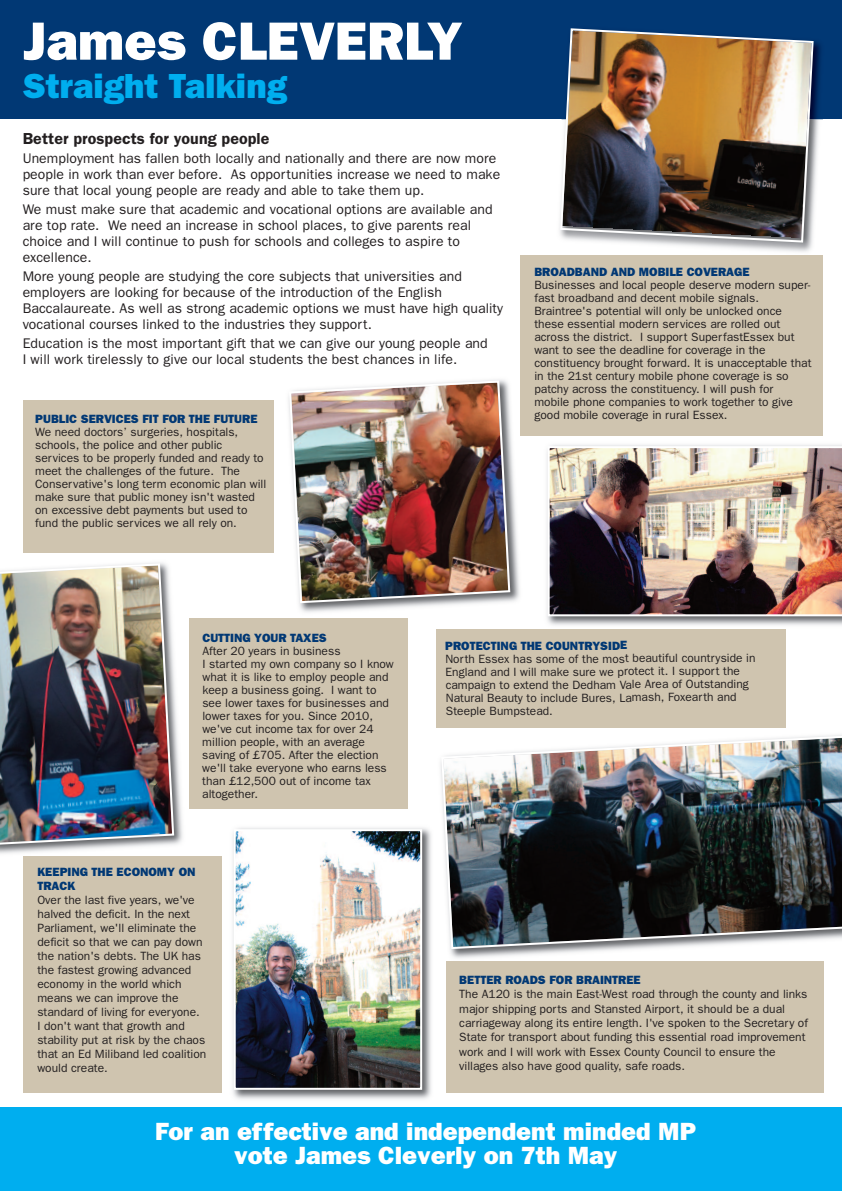
<style>
.page{position:relative;width:842px;height:1191px;background:#fff}
.page>*{position:absolute;margin:0;border:0;box-sizing:border-box;transform-origin:0 0}
.t1{font:800 54px "Franklin Gothic";color:#fff}
.t2{font:800 35px "Franklin Gothic";color:#00aeef}
.t3{font:800 25px/24px "Franklin Gothic";color:#fff;text-align:center}
.t4{font:600 16px "Franklin Gothic";letter-spacing:.005em;color:#231f20}
.t5{font:14px/16px "Franklin Gothic";letter-spacing:.005em;color:#231f20}
.t6{font:12px/13px "Franklin Gothic";color:#231f20}
.t7{font:800 12px/14.4px "Franklin Gothic";color:#013874}
</style>
<div class="page">
<div style="left:0;top:1107px;width:842px;height:84px;background:#00aeef"></div>
<div style="left:0;top:0;width:842px;height:119px;background:#013874"></div>
<img style="left:657px;top:119px;width:166px;height:133px">
<img style="left:815px;top:42px;width:6px;height:77px">
<img style="left:559px;top:28px;width:256px;height:216px">
<img style="left:233px;top:828px;width:198px;height:271px">
<img style="left:237px;top:832px;width:182px;height:254px">
<div style="left:234px;top:829px;width:188px;height:260px;border:2px solid #fff"></div>
<img style="left:0;top:696px;width:183px;height:162px">
<img style="left:0;top:562px;width:175px;height:284px">
<img style="left:450px;top:950px;width:374px;height:12px">
<img style="left:440px;top:735px;width:402px;height:215px">
<img style="left:299px;top:433px;width:225px;height:179px">
<img style="left:288px;top:379px;width:223px;height:225px">
<div style="left:190px;top:618px;width:218px;height:191px;background:#cfc4af"></div>
<div style="left:520px;top:255px;width:303px;height:180px;background:#cfc4af"></div>
<div style="left:23px;top:400px;width:250px;height:153px;background:#cfc4af"></div>
<div style="left:437px;top:629px;width:349px;height:99px;background:#cfc4af"></div>
<div style="left:24px;top:856px;width:198px;height:236px;background:#cfc4af"></div>
<div style="left:446px;top:961px;width:377px;height:132px;background:#cfc4af"></div>
<img style="left:547px;top:445px;width:295px;height:180px">
<img style="left:548px;top:446px;width:294px;height:170px">
<h1 class="t1" style="left:23px;top:9px;width:441px">James CLEVERLY</h1>
<h2 class="t2" style="left:23px;top:65px;width:266px">Straight Talking</h2>
<h3 class="t4" style="left:23px;top:130px;width:248px">Better prospects for young people</h3>
<p class="t5" style="left:23px;top:150px;width:479px">Unemployment has fallen both locally and nationally and there are now more people in work than ever before. As opportunities increase we need to make sure that local young people are ready and able to take them up.</p>
<p class="t5" style="left:23px;top:201px;width:471px">We must make sure that academic and vocational options are available and are top rate. We need an increase in school places, to give parents real choice and I will continue to push for schools and colleges to aspire to excellence.</p>
<p class="t5" style="left:23px;top:268px;width:482px">More young people are studying the core subjects that universities and employers are looking for because of the introduction of the English Baccalaureate. As well as strong academic options we must have high quality vocational courses linked to the industries they support.</p>
<p class="t5" style="left:23px;top:335px;width:467px">Education is the most important gift that we can give our young people and<br>I will work tirelessly to give our local students the best chances in life.</p>
<p class="t7" style="left:35px;top:412px;width:224px">PUBLIC SERVICES FIT FOR THE FUTURE</p>
<p class="t6" style="left:35px;top:425px;width:233px">We need doctors’ surgeries, hospitals, schools, the police and other public services to be properly funded and ready to meet the challenges of the future. The Conservative's long term economic plan will make sure that public money isn't wasted on excessive debt payments but used to fund the public services we all rely on.</p>
<p class="t7" style="left:534px;top:264px;width:217px">BROADBAND AND MOBILE COVERAGE</p>
<p class="t6" style="left:534px;top:278px;width:279px">Businesses and local people deserve modern super&shy;fast broadband and decent mobile signals.<br>Braintree's potential will only be unlocked once these essential modern services are rolled out across the district. I support SuperfastEssex but want to see the deadline for coverage in the constituency brought forward. It is unacceptable that in the 21st century mobile phone coverage is so patchy across the constituency. I will push for<br>mobile phone companies to work together to give good mobile coverage in rural Essex.</p>
<p class="t7" style="left:202px;top:631px;width:126px">CUTTING YOUR TAXES</p>
<p class="t6" style="left:202px;top:644px;width:193px">After 20 years in business<br>I started my own company so I know what it is like to employ people and keep a business going. I want to see lower taxes for businesses and lower taxes for you. Since 2010, we've cut income tax for over 24 million people, with an average saving of £705. After the election we'll take everyone who earns less than £12,500 out of income tax altogether.</p>
<p class="t7" style="left:37px;top:864px;width:160px">KEEPING THE ECONOMY ON<br>TRACK</p>
<p class="t6" style="left:37px;top:893px;width:171px;line-height:14px">Over the last five years, we've halved the deficit. In the next<br>Parliament, we'll eliminate the deficit so that we can pay down the nation's debts. The UK has the fastest growing advanced economy in the world which means we can improve the standard of living for everyone.<br>I don't want that growth and stability put at risk by the chaos that an Ed Miliband led coalition would create.</p>
<p class="t7" style="left:445px;top:638px;width:184px">PROTECTING THE COUNTRYSIDE</p>
<p class="t6" style="left:445px;top:652px;width:312px">North Essex has some of the most beautiful countryside in England and I will make sure we protect it. I support the campaign to extend the Dedham Vale Area of Outstanding Natural Beauty to include Bures, Lamash, Foxearth and Steeple Bumpstead.</p>
<p class="t7" style="left:459px;top:972px;width:183px">BETTER ROADS FOR BRAINTREE</p>
<p class="t6" style="left:459px;top:986px;width:350px;line-height:14.4px">The A120 is the main East-West road through the county and links major shipping ports and Stansted Airport, it should be a dual carriageway along its entire length. I've spoken to the Secretary of State for transport about funding this essential road improvement work and I will work with Essex County Council to ensure the villages also have good quality, safe roads.</p>
<h3 class="t3" style="left:155px;top:1119px;width:543px">For an effective and independent minded MP vote James Cleverly on 7th May</h3>
</div>
